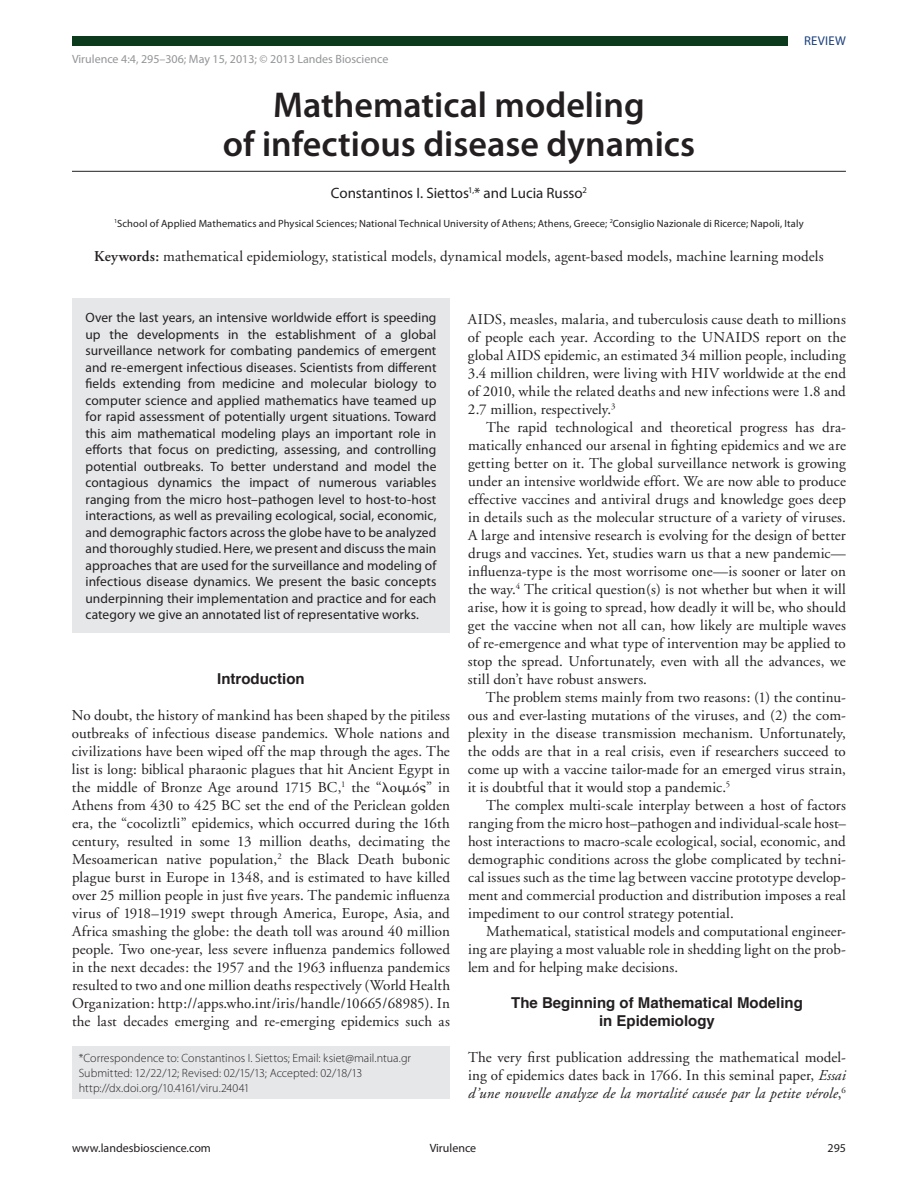
<style>
.page{position:relative;width:918px;height:1188px;background:#fff}
.page>*{position:absolute;margin:0;border:0;box-sizing:border-box;transform-origin:0 0}
.t1{font:600 36px/39px "Myriad Pro";color:#231f20;text-align:center}
.t2{font:15px/18px "Adobe Garamond";letter-spacing:.01em;color:#231f20;text-align:justify}
.t3{font:700 15px/18px "Helvetica";color:#231f20;text-align:center}
.t4{font:15px "Myriad Pro";letter-spacing:-.005em;color:#231f20}
.t5{font:13.5px/16.5px "Myriad Pro";letter-spacing:.005em;color:#231f20;text-align:justify}
.t6{font:12.75px "Myriad Pro";letter-spacing:.02em;color:#193f7c}
.t7{font:300 12px/15px "Myriad Pro";letter-spacing:.005em;color:#231f20}
.t8{font:12px "Myriad Pro";color:#939598}
.t9{font:12px "Myriad Pro";color:#231f20}
.t10{font:10.5px "Myriad Pro";letter-spacing:.01em;color:#231f20}
.s1{font-weight:600}
.s2{font-family:"Universal Std Greekw Math Pi"}
.s3{font-style:italic}
</style>
<div class="page">
<div style="left:72px;top:36px;width:715px;height:10px;background:#0b3b1c"></div>
<div style="left:72px;top:1046px;width:378px;height:53px;background:#e6e7e9"></div>
<div style="left:72px;top:298px;width:378px;height:335px;background:#e6e7e9"></div>
<hr style="left:72px;top:171px;width:774px;height:1px;background:#231f20">
<p class="t8" style="left:72px;top:52px;width:318px">Virulence 4:4, 295–306; May 15, 2013; © 2013 Landes Bioscience</p>
<p class="t6" style="left:804px;top:32px;width:43px">REVIEW</p>
<h1 class="t1" style="left:223px;top:85px;width:474px">Mathematical modeling<br>of infectious disease dynamics</h1>
<p class="t4" style="left:331px;top:184px;width:258px">Constantinos I. Siettos<sup>1,</sup>* and Lucia Russo<sup>2</sup></p>
<p class="t10" style="left:114px;top:217px;width:691px"><sup>1</sup>School of Applied Mathematics and Physical Sciences; National Technical University of Athens; Athens, Greece; <sup>2</sup>Consiglio Nazionale di Ricerce; Napoli, Italy</p>
<p class="t2" style="left:94px;top:248px;width:731px"><span class="s1">Keywords:</span> mathematical epidemiology, statistical models, dynamical models, agent-based models, machine learning models</p>
<p class="t5" style="left:86px;top:309px;width:353px">Over the last years, an intensive worldwide effort is speeding up the developments in the establishment of a global surveillance network for combating pandemics of emergent and re-emergent infectious diseases. Scientists from different fields extending from medicine and molecular biology to computer science and applied mathematics have teamed up for rapid assessment of potentially urgent situations. Toward this aim mathematical modeling plays an important role in efforts that focus on predicting, assessing, and controlling potential outbreaks. To better understand and model the contagious dynamics the impact of numerous variables ranging from the micro host–pathogen level to host-to-host interactions, as well as prevailing ecological, social, economic, and demographic factors across the globe have to be analyzed and thoroughly studied. Here, we present and discuss the main approaches that are used for the surveillance and modeling of infectious disease dynamics. We present the basic concepts underpinning their implementation and practice and for each category we give an annotated list of representative works.</p>
<p class="t3" style="left:217px;top:670px;width:89px">Introduction</p>
<p class="t2" style="left:72px;top:707px;width:380px">No doubt, the history of mankind has been shaped by the pitiless outbreaks of infectious disease pandemics. Whole nations and civilizations have been wiped off the map through the ages. The list is long: biblical pharaonic plagues that hit Ancient Egypt in the middle of Bronze Age around 1715 BC,<sup>1</sup> the “<span class="s2">λ</span>o<span class="s2">ιμ</span>ó<span class="s2">ς</span>” in Athens from 430 to 425 BC set the end of the Periclean golden era, the “cocoliztli” epidemics, which occurred during the 16th century, resulted in some 13 million deaths, decimating the Mesoamerican native population,<sup>2</sup> the Black Death bubonic plague burst in Europe in 1348, and is estimated to have killed over 25 million people in just five years. The pandemic influenza virus of 1918–1919 swept through America, Europe, Asia, and Africa smashing the globe: the death toll was around 40 million people. Two one-year, less severe influenza pandemics followed in the next decades: the 1957 and the 1963 influenza pandemics resulted to two and one million deaths respectively (World Health Organization: http://apps.who.int/iris/handle/10665/68985). In the last decades emerging and re-emerging epidemics such as</p>
<p class="t7" style="left:79px;top:1050px;width:334px">*Correspondence to: Constantinos I. Siettos; Email: ksiet@mail.ntua.gr<br>Submitted: 12/22/12; Revised: 02/15/13; Accepted: 02/18/13 http://dx.doi.org/10.4161/viru.24041</p>
<p class="t2" style="left:468px;top:311px;width:380px">AIDS, measles, malaria, and tuberculosis cause death to millions of people each year. According to the UNAIDS report on the global AIDS epidemic, an estimated 34 million people, including 3.4 million children, were living with HIV worldwide at the end of 2010, while the related deaths and new infections were 1.8 and 2.7 million, respectively.<sup>3</sup></p>
<p class="t2" style="left:468px;top:419px;width:380px;text-indent:18px">The rapid technological and theoretical progress has dra&shy;matically enhanced our arsenal in fighting epidemics and we are getting better on it. The global surveillance network is growing under an intensive worldwide effort. We are now able to produce effective vaccines and antiviral drugs and knowledge goes deep in details such as the molecular structure of a variety of viruses.<br>A large and intensive research is evolving for the design of better drugs and vaccines. Yet, studies warn us that a new pandemic— influenza-type is the most worrisome one—is sooner or later on the way.<sup>4</sup> The critical question(s) is not whether but when it will arise, how it is going to spread, how deadly it will be, who should get the vaccine when not all can, how likely are multiple waves of re-emergence and what type of intervention may be applied to stop the spread. Unfortunately, even with all the advances, we still don’t have robust answers.</p>
<p class="t2" style="left:468px;top:689px;width:379px;text-indent:18px">The problem stems mainly from two reasons: (1) the continu&shy;ous and ever-lasting mutations of the viruses, and (2) the com&shy;plexity in the disease transmission mechanism. Unfortunately, the odds are that in a real crisis, even if researchers succeed to come up with a vaccine tailor-made for an emerged virus strain, it is doubtful that it would stop a pandemic.<sup>5</sup></p>
<p class="t2" style="left:468px;top:797px;width:380px;text-indent:18px">The complex multi-scale interplay between a host of factors ranging from the micro host–pathogen and individual-scale host– host interactions to macro-scale ecological, social, economic, and demographic conditions across the globe complicated by techni&shy;cal issues such as the time lag between vaccine prototype develop&shy;ment and commercial production and distribution imposes a real impediment to our control strategy potential.</p>
<p class="t2" style="left:468px;top:923px;width:379px;text-indent:18px">Mathematical, statistical models and computational engineer&shy;ing are playing a most valuable role in shedding light on the prob&shy;lem and for helping make decisions.</p>
<p class="t3" style="left:511px;top:994px;width:293px">The Beginning of Mathematical Modeling in Epidemiology</p>
<p class="t2" style="left:468px;top:1049px;width:380px">The very first publication addressing the mathematical model&shy;ing of epidemics dates back in 1766. In this seminal paper, <span class="s3">Essai d’une nouvelle analyze de la mortalité causée par la petite vérole</span>,<sup>6</sup></p>
<p class="t9" style="left:72px;top:1141px;width:140px">www.landesbioscience.com</p>
<p class="t9" style="left:430px;top:1141px;width:48px">Virulence</p>
<p class="t9" style="left:828px;top:1141px;width:20px">295</p>
</div>
